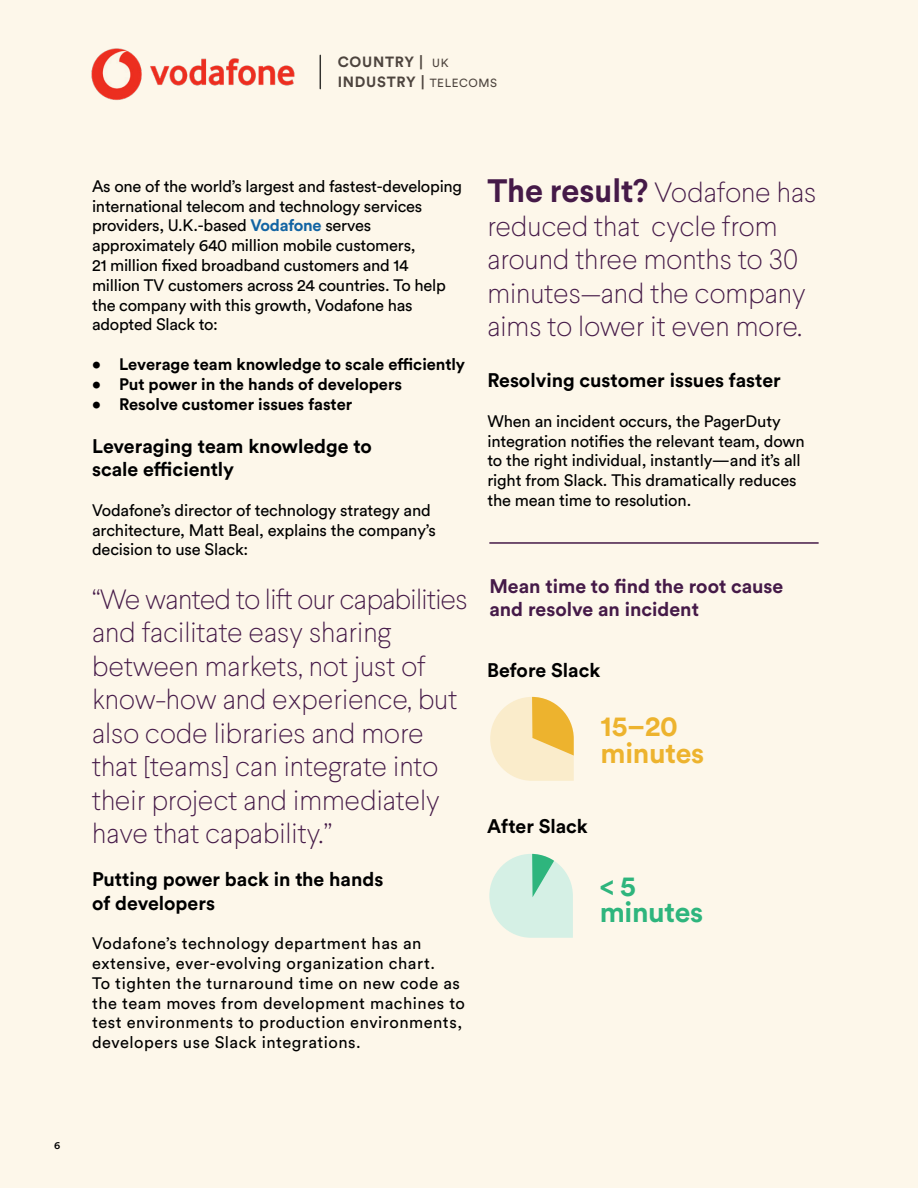
<style>
.page{position:relative;width:918px;height:1188px;background:#fdf7ea}
.page>*{position:absolute;margin:0;border:0;box-sizing:border-box;transform-origin:0 0}
.t1{font:700 28.35px "Slack Circular";letter-spacing:-.01em;color:#edb32e}
.t2{font:700 28.35px "Slack Circular";letter-spacing:-.01em;color:#2eb57d}
.t3{font:100 27.9px/33.5px "Larsseit";color:#451a48}
.t4{font:700 19.5px/23.4px "Slack Circular";color:#000}
.t5{font:700 19.5px/23.4px "Slack Circular";color:#451a48}
.t6{font:16.5px/19.8px "Slack Circular";letter-spacing:-.01em;color:#000}
.t7{font:16.5px/19.8px "Slack Circular";letter-spacing:.03em;color:#000}
.t8{font:700 16.5px "Slack Circular";color:#000}
.t9{font:700 14.7px "Slack Circular";letter-spacing:.05em;color:#4d443e}
.t10{font:500 10.5px "Slack Circular";color:#000}
.s1{font-weight:400;font-size:11.7px}
.s2{font-weight:700;color:#1264a3}
.s3{font-weight:700;font-size:32.55px}
</style>
<div class="page">
<img style="left:91px;top:48px;width:204px;height:52px">
<hr style="left:320px;top:55px;width:1px;height:34px;background:#000">
<hr style="left:489px;top:542px;width:330px;height:2px;background:#451a48">
<svg style="left:490px;top:697px;width:84px;height:84px"></svg>
<svg style="left:489px;top:854px;width:84px;height:84px"></svg>
<p class="t9" style="left:338px;top:52px;width:112px">COUNTRY | <span class="s1">UK</span></p>
<p class="t9" style="left:338px;top:72px;width:161px">INDUSTRY | <span class="s1">TELECOMS</span></p>
<p class="t6" style="left:92px;top:175px;width:372px">As one of the world’s largest and fastest-developing international telecom and technology services providers, U.K.-based <span class="s2">Vodafone</span> serves approximately 640 million mobile customers,<br>21 million fixed broadband customers and 14<br>million TV customers across 24 countries. To help the company with this growth, Vodafone has adopted Slack to:</p>
<p class="t8" style="left:92px;top:353px;width:375px">• Leverage team knowledge to scale efficiently</p>
<p class="t8" style="left:92px;top:373px;width:312px">• Put power in the hands of developers</p>
<p class="t8" style="left:92px;top:393px;width:262px">• Resolve customer issues faster</p>
<p class="t4" style="left:92px;top:434px;width:281px">Leveraging team knowledge to scale efficiently</p>
<p class="t6" style="left:92px;top:499px;width:345px">Vodafone’s director of technology strategy and architecture, Matt Beal, explains the company’s decision to use Slack:</p>
<p class="t3" style="left:92px;top:582px;width:377px">“We wanted to lift our capabilities and facilitate easy sharing between markets, not just of know-how and experience, but also code libraries and more that [teams] can integrate into their project and immediately have that capability.”</p>
<p class="t4" style="left:92px;top:867px;width:293px">Putting power back in the hands of developers</p>
<p class="t7" style="left:92px;top:933px;width:375px">Vodafone’s technology department has an extensive, ever-evolving organization chart.<br>To tighten the turnaround time on new code as the team moves from development machines to test environments to production environments, developers use Slack integrations.</p>
<p class="t3" style="left:487px;top:175px;width:330px"><span class="s3">The result?</span> Vodafone has reduced that cycle from around three months to 30 minutes—and the company aims to lower it even more.</p>
<p class="t4" style="left:487px;top:368px;width:295px">Resolving customer issues faster</p>
<p class="t6" style="left:487px;top:410px;width:319px">When an incident occurs, the PagerDuty integration notifies the relevant team, down to the right individual, instantly—and it’s all right from Slack. This dramatically reduces the mean time to resolution.</p>
<p class="t5" style="left:489px;top:574px;width:295px">Mean time to find the root cause and resolve an incident</p>
<p class="t4" style="left:487px;top:658px;width:115px">Before Slack</p>
<p class="t1" style="left:601px;top:707px;width:79px">15–20</p>
<p class="t1" style="left:601px;top:733px;width:105px">minutes</p>
<p class="t4" style="left:487px;top:814px;width:102px">After Slack</p>
<p class="t2" style="left:600px;top:866px;width:38px">&lt; 5</p>
<p class="t2" style="left:600px;top:893px;width:105px">minutes</p>
<p class="t10" style="left:54px;top:1138px;width:8px">6</p>
</div>
